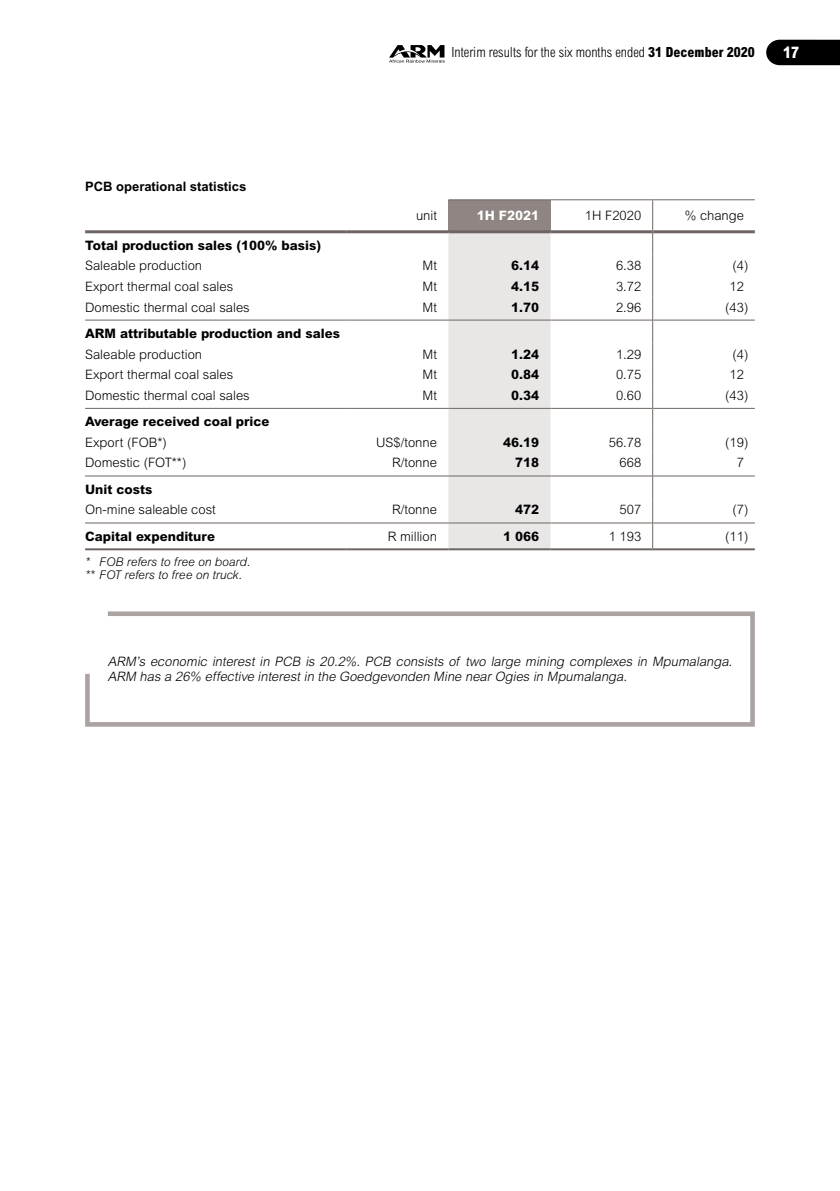
<style>
.page{position:relative;width:840px;height:1191px;background:#fff}
.page>*{position:absolute;margin:0;border:0;box-sizing:border-box;transform-origin:0 0}
.t1{font:800 condensed 16px "Arial MT Std";color:#fff}
.t2{font:300 condensed 14px "Arial MT Std";color:#000}
.t3{font:300 13px "Arial MT Std";color:#000}
.t4{font:800 13px "Arial MT Std";color:#000}
.t5{font:italic 300 13px/15px "Arial MT Std";color:#000}
.t6{font:700 13px "Arial MT Std";color:#000}
.t7{font:800 13px "Arial MT Std";color:#fff}
.t8{font:italic 300 12px/13px "Arial MT Std";color:#000}
.s1{font-weight:800}
</style>
<div class="page">
<div style="left:448px;top:200px;width:102px;height:32px;background:#8f8683"></div>
<div style="left:448px;top:233px;width:102px;height:315px;background:#e9e6e6"></div>
<hr style="left:448px;top:199px;width:102px;height:1px;background:#6e6562">
<hr style="left:550px;top:199px;width:102px;height:1px;background:#6e6562">
<hr style="left:652px;top:199px;width:102px;height:1px;background:#6e6562">
<hr style="left:85px;top:230px;width:261px;height:3px;background:#6e6562">
<hr style="left:346px;top:230px;width:102px;height:3px;background:#6e6562">
<hr style="left:448px;top:230px;width:102px;height:3px;background:#6e6562">
<hr style="left:550px;top:230px;width:101px;height:3px;background:#6e6562">
<hr style="left:652px;top:230px;width:102px;height:3px;background:#6e6562">
<hr style="left:85px;top:319px;width:261px;height:1px;background:#6e6562">
<hr style="left:346px;top:319px;width:102px;height:1px;background:#6e6562">
<hr style="left:448px;top:319px;width:102px;height:1px;background:#6e6562">
<hr style="left:550px;top:319px;width:101px;height:1px;background:#6e6562">
<hr style="left:652px;top:319px;width:102px;height:1px;background:#6e6562">
<hr style="left:85px;top:408px;width:261px;height:1px;background:#6e6562">
<hr style="left:346px;top:408px;width:102px;height:1px;background:#6e6562">
<hr style="left:448px;top:408px;width:102px;height:1px;background:#6e6562">
<hr style="left:550px;top:408px;width:101px;height:1px;background:#6e6562">
<hr style="left:652px;top:408px;width:102px;height:1px;background:#6e6562">
<hr style="left:85px;top:475px;width:261px;height:1px;background:#6e6562">
<hr style="left:346px;top:475px;width:102px;height:1px;background:#6e6562">
<hr style="left:448px;top:475px;width:102px;height:1px;background:#6e6562">
<hr style="left:550px;top:475px;width:101px;height:1px;background:#6e6562">
<hr style="left:652px;top:475px;width:102px;height:1px;background:#6e6562">
<hr style="left:85px;top:522px;width:261px;height:1px;background:#6e6562">
<hr style="left:346px;top:522px;width:102px;height:1px;background:#6e6562">
<hr style="left:448px;top:522px;width:102px;height:1px;background:#6e6562">
<hr style="left:550px;top:522px;width:101px;height:1px;background:#6e6562">
<hr style="left:652px;top:522px;width:102px;height:1px;background:#6e6562">
<hr style="left:85px;top:548px;width:261px;height:2px;background:#6e6562">
<hr style="left:346px;top:548px;width:102px;height:2px;background:#6e6562">
<hr style="left:448px;top:548px;width:102px;height:2px;background:#6e6562">
<hr style="left:550px;top:548px;width:102px;height:2px;background:#6e6562">
<hr style="left:652px;top:548px;width:102px;height:2px;background:#6e6562">
<hr style="left:651px;top:200px;width:1px;height:32px;background:#6e6562">
<svg style="left:85px;top:611px;width:670px;height:116px"></svg>
<div style="left:766px;top:40px;width:73px;height:25px;background:#000"></div>
<svg style="left:389px;top:45px;width:55px;height:18px"></svg>
<p class="t6" style="left:85px;top:179px;width:163px">PCB operational statistics</p>
<p class="t2" style="left:451px;top:45px;width:305px">Interim results for the six months ended <span class="s1">31 December 2020</span></p>
<p class="t1" style="left:782px;top:43px;width:17px">17</p>
<p class="t3" style="left:416px;top:208px;width:22px">unit</p>
<p class="t7" style="left:476px;top:208px;width:64px">1H F2021</p>
<p class="t3" style="left:584px;top:208px;width:58px">1H F2020</p>
<p class="t3" style="left:684px;top:208px;width:61px">% change</p>
<p class="t4" style="left:85px;top:237px;width:237px">Total production sales (100% basis)</p>
<p class="t3" style="left:85px;top:258px;width:118px">Saleable production</p>
<p class="t3" style="left:422px;top:258px;width:16px">Mt</p>
<p class="t4" style="left:511px;top:258px;width:29px">6.14</p>
<p class="t3" style="left:615px;top:258px;width:27px">6.38</p>
<p class="t3" style="left:732px;top:258px;width:17px">(4)</p>
<p class="t3" style="left:85px;top:279px;width:149px">Export thermal coal sales</p>
<p class="t3" style="left:422px;top:279px;width:16px">Mt</p>
<p class="t4" style="left:511px;top:278px;width:29px">4.15</p>
<p class="t3" style="left:615px;top:279px;width:27px">3.72</p>
<p class="t3" style="left:729px;top:279px;width:16px">12</p>
<p class="t3" style="left:85px;top:300px;width:166px">Domestic thermal coal sales</p>
<p class="t3" style="left:422px;top:300px;width:16px">Mt</p>
<p class="t4" style="left:511px;top:299px;width:29px">1.70</p>
<p class="t3" style="left:615px;top:300px;width:27px">2.96</p>
<p class="t3" style="left:724px;top:300px;width:25px">(43)</p>
<p class="t4" style="left:85px;top:325px;width:256px">ARM attributable production and sales</p>
<p class="t3" style="left:85px;top:346px;width:118px">Saleable production</p>
<p class="t3" style="left:422px;top:346px;width:16px">Mt</p>
<p class="t4" style="left:511px;top:346px;width:29px">1.24</p>
<p class="t3" style="left:615px;top:346px;width:27px">1.29</p>
<p class="t3" style="left:732px;top:346px;width:17px">(4)</p>
<p class="t3" style="left:85px;top:367px;width:149px">Export thermal coal sales</p>
<p class="t3" style="left:422px;top:367px;width:16px">Mt</p>
<p class="t4" style="left:511px;top:367px;width:29px">0.84</p>
<p class="t3" style="left:615px;top:367px;width:27px">0.75</p>
<p class="t3" style="left:729px;top:367px;width:16px">12</p>
<p class="t3" style="left:85px;top:388px;width:166px">Domestic thermal coal sales</p>
<p class="t3" style="left:422px;top:388px;width:16px">Mt</p>
<p class="t4" style="left:511px;top:387px;width:29px">0.34</p>
<p class="t3" style="left:615px;top:388px;width:27px">0.60</p>
<p class="t3" style="left:724px;top:388px;width:25px">(43)</p>
<p class="t4" style="left:85px;top:414px;width:186px">Average received coal price</p>
<p class="t3" style="left:85px;top:435px;width:83px">Export (FOB*)</p>
<p class="t3" style="left:376px;top:435px;width:62px">US$/tonne</p>
<p class="t4" style="left:503px;top:434px;width:37px">46.19</p>
<p class="t3" style="left:608px;top:435px;width:34px">56.78</p>
<p class="t3" style="left:724px;top:435px;width:25px">(19)</p>
<p class="t3" style="left:85px;top:455px;width:103px">Domestic (FOT**)</p>
<p class="t3" style="left:392px;top:455px;width:46px">R/tonne</p>
<p class="t4" style="left:515px;top:455px;width:25px">718</p>
<p class="t3" style="left:619px;top:455px;width:23px">668</p>
<p class="t3" style="left:736px;top:455px;width:9px">7</p>
<p class="t4" style="left:85px;top:481px;width:69px">Unit costs</p>
<p class="t3" style="left:85px;top:502px;width:132px">On-mine saleable cost</p>
<p class="t3" style="left:392px;top:502px;width:46px">R/tonne</p>
<p class="t4" style="left:515px;top:502px;width:25px">472</p>
<p class="t3" style="left:619px;top:502px;width:23px">507</p>
<p class="t3" style="left:732px;top:502px;width:17px">(7)</p>
<p class="t4" style="left:85px;top:528px;width:131px">Capital expenditure</p>
<p class="t3" style="left:387px;top:529px;width:51px">R million</p>
<p class="t4" style="left:503px;top:528px;width:37px">1 066</p>
<p class="t3" style="left:608px;top:529px;width:34px">1 193</p>
<p class="t3" style="left:724px;top:529px;width:25px">(11)</p>
<p class="t8" style="left:85px;top:555px;width:166px">* FOB refers to free on board. ** FOT refers to free on truck.</p>
<p class="t5" style="left:108px;top:654px;width:628px">ARM’s economic interest in PCB is 20.2%. PCB consists of two large mining complexes in Mpumalanga.<br>ARM has a 26% effective interest in the Goedgevonden Mine near Ogies in Mpumalanga.</p>
</div>
